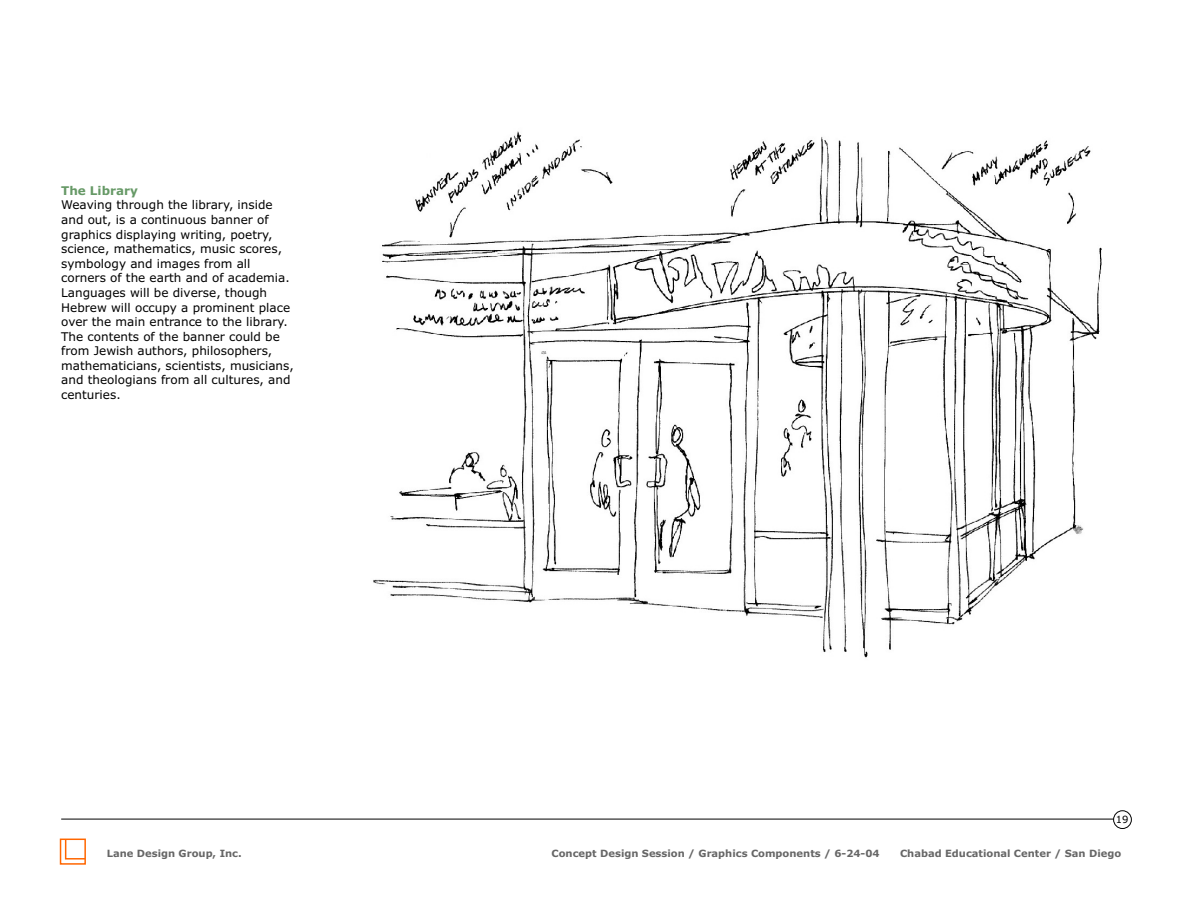
<style>
.page{position:relative;width:1188px;height:918px;background:#fff}
.page>*{position:absolute;margin:0;border:0;box-sizing:border-box;transform-origin:0 0}
.t1{font:12px/14.5px "Verdana";color:#000}
.t2{font:700 12px "Verdana";color:#696}
.t3{font:700 10.05px "Verdana";color:#666}
.t4{font:10.05px "Verdana";color:#000}
</style>
<div class="page">
<div style="left:60px;top:839px;width:26px;height:26px;border:2px solid #f60"></div>
<svg style="left:64px;top:838px;width:22px;height:22px"></svg>
<hr style="left:61px;top:819px;width:1061px;height:1px;background:#000">
<div style="left:1113px;top:811px;width:19px;height:18px;background:#fff;border:1px solid #000;border-radius:50%"></div>
<img style="left:373px;top:131px;width:729px;height:527px">
<p class="t2" style="left:61px;top:186px;width:78px">The Library</p>
<p class="t1" style="left:61px;top:199px;width:234px">Weaving through the library, inside and out, is a continuous banner of graphics displaying writing, poetry, science, mathematics, music scores, symbology and images from all corners of the earth and of academia.<br>Languages will be diverse, though Hebrew will occupy a prominent place over the main entrance to the library.<br>The contents of the banner could be from Jewish authors, philosophers, mathematicians, scientists, musicians, and theologians from all cultures, and centuries.</p>
<p class="t3" style="left:107px;top:850px;width:136px">Lane Design Group, Inc.</p>
<p class="t4" style="left:1116px;top:815px;width:14px">19</p>
<p class="t3" style="left:552px;top:850px;width:330px">Concept Design Session / Graphics Components / 6-24-04</p>
<p class="t3" style="left:900px;top:850px;width:223px">Chabad Educational Center / San Diego</p>
</div>
